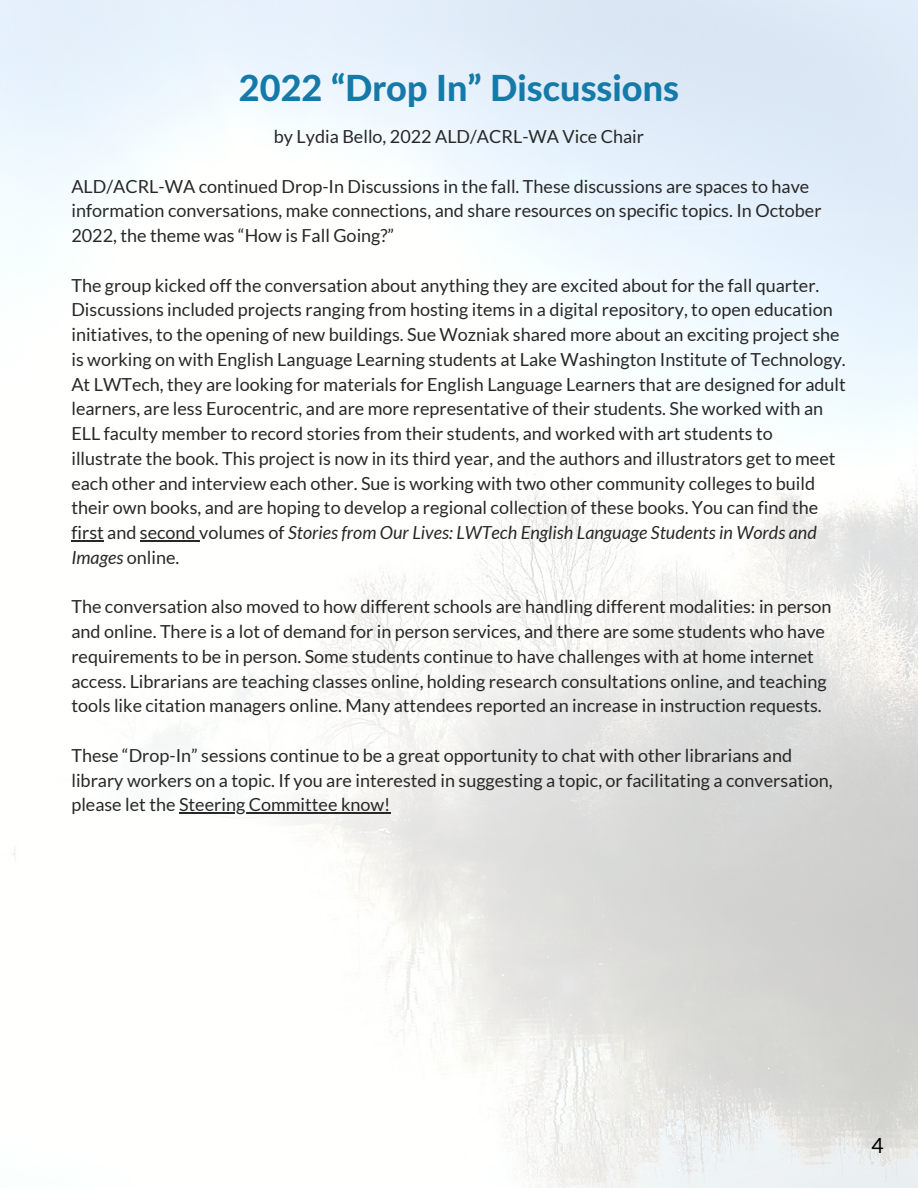
<style>
.page{position:relative;width:918px;height:1188px;background:#fff}
.page>*{position:absolute;margin:0;border:0;box-sizing:border-box;transform-origin:0 0}
.t1{font:800 36px "Lato Latin";color:#157aa8}
.t2{font:21px "Lato";color:#000}
.t3{font:18px/24.8px "Lato";color:#282828}
.s1{font-style:italic}
</style>
<div class="page">
<img style="left:0;top:0;width:918px;height:1188px">
<hr style="left:71px;top:540px;width:33px;height:1px;background:#282828">
<hr style="left:140px;top:540px;width:59px;height:1px;background:#282828">
<hr style="left:179px;top:812px;width:211px;height:2px;background:#282828">
<h1 class="t1" style="left:239px;top:72px;width:442px">2022 “Drop In” Discussions</h1>
<p class="t3" style="left:274px;top:124px;width:372px">by Lydia Bello, 2022 ALD/ACRL-WA Vice Chair</p>
<p class="t3" style="left:71px;top:173px;width:752px">ALD/ACRL-WA continued Drop-In Discussions in the fall. These discussions are spaces to have information conversations, make connections, and share resources on specific topics. In October<br>2022, the theme was “How is Fall Going?”</p>
<p class="t3" style="left:71px;top:272px;width:776px">The group kicked off the conversation about anything they are excited about for the fall quarter.<br>Discussions included projects ranging from hosting items in a digital repository, to open education initiatives, to the opening of new buildings. Sue Wozniak shared more about an exciting project she is working on with English Language Learning students at Lake Washington Institute of Technology.<br>At LWTech, they are looking for materials for English Language Learners that are designed for adult learners, are less Eurocentric, and are more representative of their students. She worked with an ELL faculty member to record stories from their students, and worked with art students to illustrate the book. This project is now in its third year, and the authors and illustrators get to meet each other and interview each other. Sue is working with two other community colleges to build their own books, and are hoping to develop a regional collection of these books. You can find the first and second volumes of <span class="s1">Stories from Our Lives: LWTech English Language Students in Words and Images</span> online.</p>
<p class="t3" style="left:71px;top:594px;width:762px">The conversation also moved to how different schools are handling different modalities: in person and online. There is a lot of demand for in person services, and there are some students who have requirements to be in person. Some students continue to have challenges with at home internet access. Librarians are teaching classes online, holding research consultations online, and teaching tools like citation managers online. Many attendees reported an increase in instruction requests.</p>
<p class="t3" style="left:71px;top:743px;width:763px">These “Drop-In” sessions continue to be a great opportunity to chat with other librarians and library workers on a topic. If you are interested in suggesting a topic, or facilitating a conversation, please let the Steering Committee know!</p>
<p class="t2" style="left:872px;top:1133px;width:14px">4</p>
</div>
